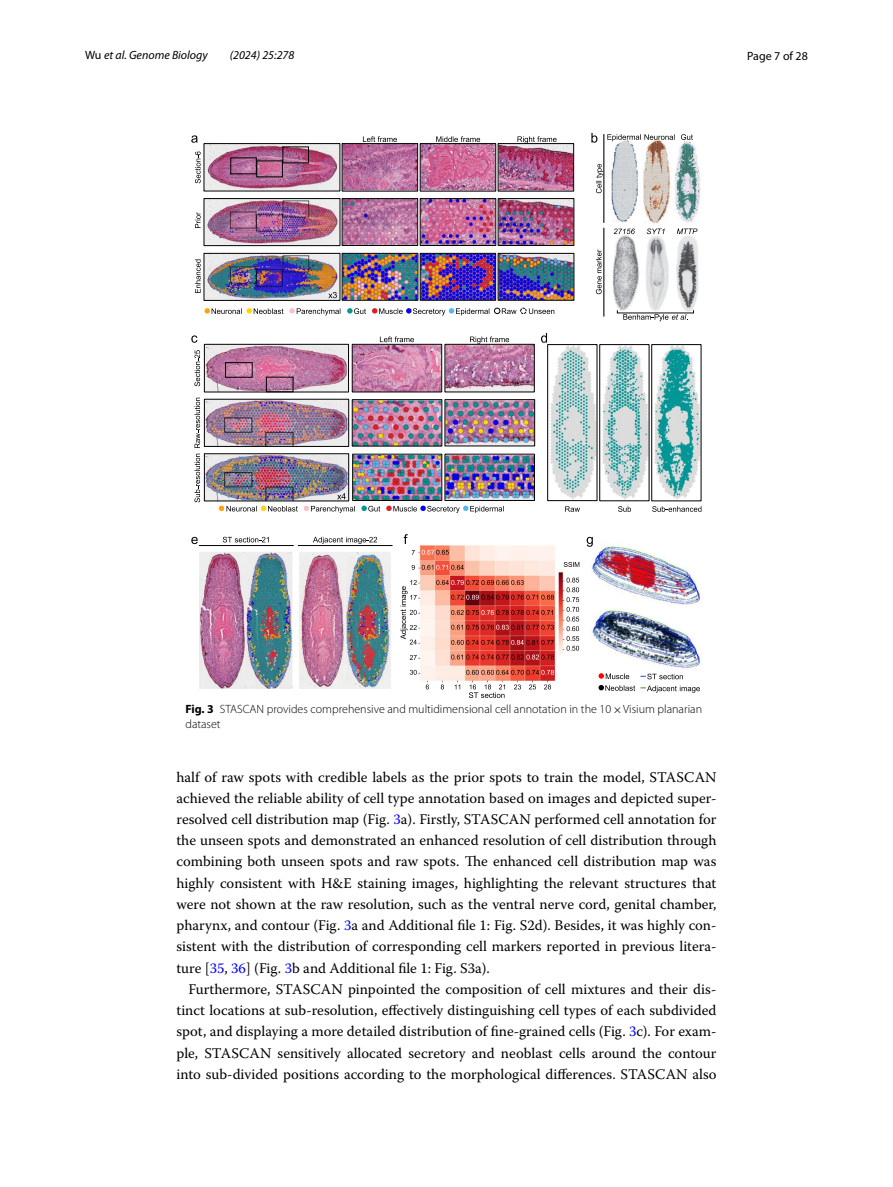
<style>
.page{position:relative;width:893px;height:1187px;background:#fff}
.page>*{position:absolute;margin:0;border:0;box-sizing:border-box;transform-origin:0 0}
.t1{font:14.7px/21.3px "Warnock Pro";color:#000;text-align:justify}
.t2{font:300 12px/15px "Myriad Pro";color:#000}
.t3{font:italic 12px "Myriad Pro";color:#000}
.t4{font:12px "Myriad Pro";color:#000}
.s1{font-style:normal}
.s2{font-weight:700}
.s3{font-family:"MTSY";font-weight:400}
.s4{color:#00f}
</style>
<div class="page">
<img style="left:199px;top:139px;width:503px;height:549px">
<img style="left:203px;top:198px;width:499px;height:303px">
<svg style="left:223px;top:536px;width:46px;height:6px"></svg>
<svg style="left:313px;top:537px;width:64px;height:7px"></svg>
<svg style="left:591px;top:133px;width:6px;height:10px"></svg>
<svg style="left:205px;top:308px;width:78px;height:6px"></svg>
<svg style="left:289px;top:308px;width:51px;height:7px"></svg>
<svg style="left:347px;top:308px;width:19px;height:6px"></svg>
<svg style="left:372px;top:308px;width:182px;height:7px"></svg>
<svg style="left:596px;top:249px;width:6px;height:45px"></svg>
<svg style="left:596px;top:164px;width:7px;height:29px"></svg>
<svg style="left:607px;top:134px;width:68px;height:7px"></svg>
<svg style="left:681px;top:134px;width:12px;height:6px"></svg>
<svg style="left:647px;top:228px;width:18px;height:6px"></svg>
<svg style="left:677px;top:228px;width:20px;height:6px"></svg>
<svg style="left:614px;top:228px;width:21px;height:6px"></svg>
<hr style="left:603px;top:134px;width:1px;height:89px;background:#000">
<hr style="left:603px;top:228px;width:1px;height:88px;background:#000">
<img style="left:191px;top:135px;width:383px;height:57px">
<svg style="left:195px;top:212px;width:6px;height:16px"></svg>
<svg style="left:195px;top:259px;width:6px;height:34px"></svg>
<svg style="left:541px;top:333px;width:6px;height:10px"></svg>
<svg style="left:565px;top:506px;width:15px;height:6px"></svg>
<svg style="left:422px;top:549px;width:27px;height:5px"></svg>
<svg style="left:422px;top:565px;width:42px;height:4px"></svg>
<svg style="left:436px;top:580px;width:88px;height:5px"></svg>
<svg style="left:451px;top:594px;width:103px;height:5px"></svg>
<svg style="left:451px;top:610px;width:102px;height:5px"></svg>
<svg style="left:451px;top:624px;width:103px;height:5px"></svg>
<svg style="left:451px;top:640px;width:103px;height:4px"></svg>
<svg style="left:451px;top:654px;width:103px;height:5px"></svg>
<svg style="left:466px;top:669px;width:88px;height:5px"></svg>
<svg style="left:567px;top:577px;width:12px;height:73px"></svg>
<svg style="left:412px;top:550px;width:3px;height:5px"></svg>
<svg style="left:412px;top:565px;width:3px;height:4px"></svg>
<svg style="left:400px;top:580px;width:17px;height:64px"></svg>
<svg style="left:410px;top:655px;width:7px;height:5px"></svg>
<svg style="left:410px;top:669px;width:7px;height:5px"></svg>
<svg style="left:426px;top:684px;width:3px;height:5px"></svg>
<svg style="left:441px;top:684px;width:3px;height:5px"></svg>
<svg style="left:455px;top:684px;width:5px;height:5px"></svg>
<svg style="left:469px;top:684px;width:36px;height:14px"></svg>
<svg style="left:514px;top:684px;width:7px;height:5px"></svg>
<svg style="left:529px;top:684px;width:7px;height:5px"></svg>
<svg style="left:544px;top:684px;width:7px;height:5px"></svg>
<svg style="left:598px;top:673px;width:31px;height:6px"></svg>
<svg style="left:598px;top:685px;width:102px;height:7px"></svg>
<svg style="left:640px;top:673px;width:43px;height:6px"></svg>
<hr style="left:199px;top:545px;width:95px;height:1px;background:#000">
<hr style="left:298px;top:545px;width:95px;height:1px;background:#000">
<svg style="left:618px;top:506px;width:13px;height:6px"></svg>
<svg style="left:652px;top:506px;width:49px;height:6px"></svg>
<svg style="left:191px;top:537px;width:7px;height:7px"></svg>
<svg style="left:404px;top:534px;width:4px;height:10px"></svg>
<svg style="left:587px;top:537px;width:6px;height:9px"></svg>
<svg style="left:617px;top:310px;width:77px;height:11px"></svg>
<svg style="left:564px;top:562px;width:15px;height:5px"></svg>
<svg style="left:328px;top:292px;width:9px;height:6px"></svg>
<img style="left:191px;top:335px;width:344px;height:178px">
<p class="t3" style="left:85px;top:48px;width:124px"><span class="s1">Wu</span> et al. Genome Biology</p>
<p class="t3" style="left:230px;top:48px;width:66px">(2024) 25:278</p>
<p class="t4" style="left:747px;top:48px;width:62px">Page 7 of 28</p>
<p class="t2" style="left:185px;top:701px;width:518px"><span class="s2">Fig. 3</span> STASCAN provides comprehensive and multidimensional cell annotation in the 10<span class="s3">×</span>Visium planarian dataset</p>
<p class="t1" style="left:176px;top:765px;width:542px">half of raw spots with credible labels as the prior spots to train the model, STASCAN achieved the reliable ability of cell type annotation based on images and depicted super&shy;resolved cell distribution map (Fig. <span class="s4">3</span>a). Firstly, STASCAN performed cell annotation for the unseen spots and demonstrated an enhanced resolution of cell distribution through combining both unseen spots and raw spots. The enhanced cell distribution map was highly consistent with H&amp;E staining images, highlighting the relevant structures that were not shown at the raw resolution, such as the ventral nerve cord, genital chamber, pharynx, and contour (Fig. <span class="s4">3</span>a and Additional file 1: Fig. S2d). Besides, it was highly con&shy;sistent with the distribution of corresponding cell markers reported in previous litera&shy;ture [<span class="s4">35</span>, <span class="s4">36</span>] (Fig. <span class="s4">3</span>b and Additional file 1: Fig. S3a).</p>
<p class="t1" style="left:176px;top:978px;width:542px;text-indent:12px">Furthermore, STASCAN pinpointed the composition of cell mixtures and their dis&shy;tinct locations at sub-resolution, effectively distinguishing cell types of each subdivided spot, and displaying a more detailed distribution of fine-grained cells (Fig. <span class="s4">3</span>c). For exam&shy;ple, STASCAN sensitively allocated secretory and neoblast cells around the contour into sub-divided positions according to the morphological differences. STASCAN also</p>
</div>
